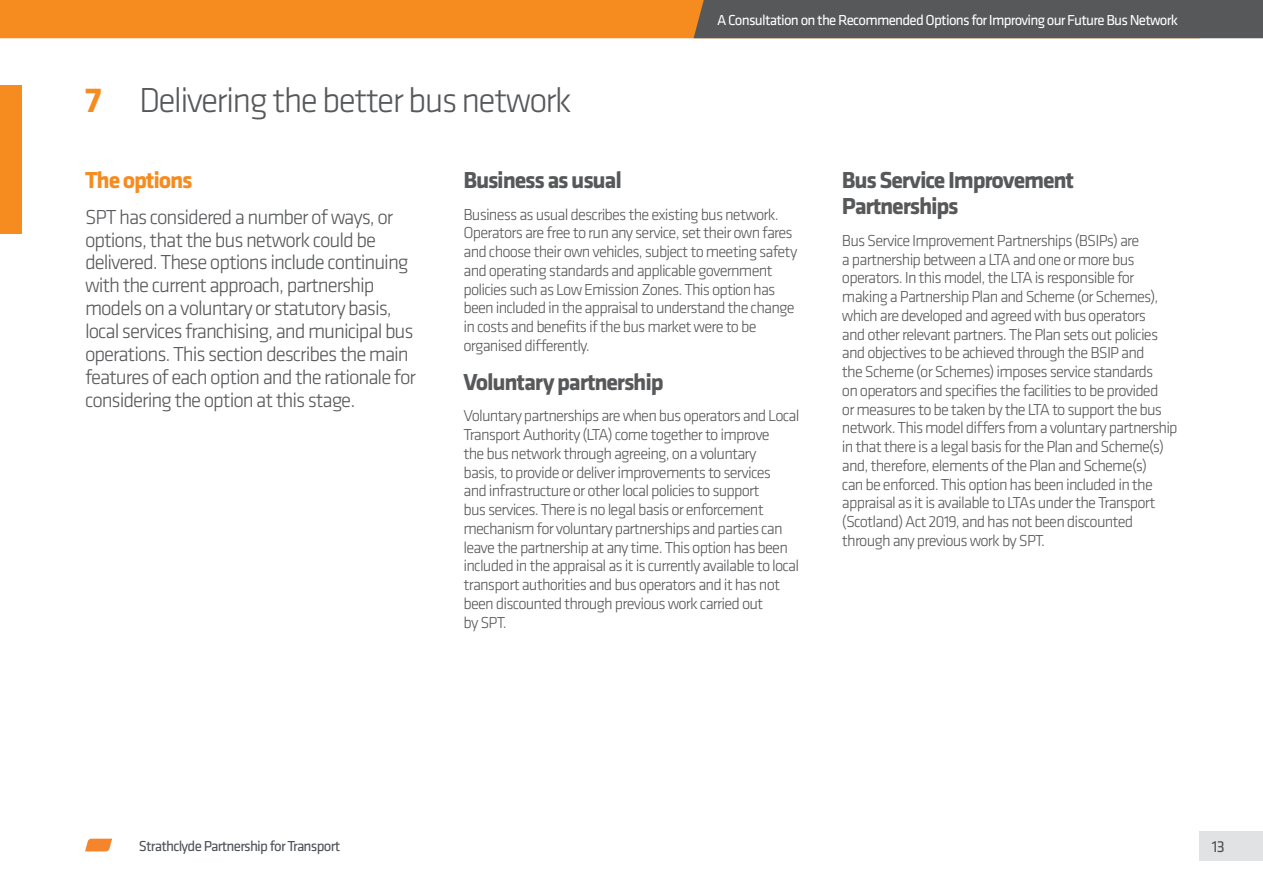
<style>
.page{position:relative;width:1263px;height:893px;background:#fff}
.page>*{position:absolute;margin:0;border:0;box-sizing:border-box;transform-origin:0 0}
.t1{font:300 36px "Klavika";letter-spacing:-.05em;color:#57585a}
.t2{font:700 24px/26.2px "Klavika";letter-spacing:-.05em;color:#57585a}
.t3{font:700 24px "Klavika";letter-spacing:-.05em;color:#f68b1f}
.t4{font:300 21px/22.8px "Klavika";letter-spacing:-.05em;color:#57585a}
.t5{font:300 16.5px/18.8px "Klavika";letter-spacing:-.05em;color:#57585a}
.t6{font:16.5px "Klavika";color:#4b5157}
.t7{font:15px "Klavika";letter-spacing:-.05em;color:#fff}
.t8{font:15px "Klavika";letter-spacing:-.05em;color:#4b5157}
.s1{font-weight:700;color:#f68b1f}
</style>
<div class="page">
<div style="left:0;top:0;width:693px;height:38px;background:#f68b1f"></div>
<div style="left:693px;top:0;width:570px;height:38px;background:#57585a"></div>
<div style="left:1199px;top:831px;width:64px;height:30px;background:#e1e2e4"></div>
<svg style="left:85px;top:839px;width:27px;height:12px"></svg>
<div style="left:0;top:85px;width:21px;height:149px;background:#f68b1f"></div>
<h1 class="t1" style="left:85px;top:78px;width:488px"><span class="s1">7</span> Delivering the better bus network</h1>
<p class="t7" style="left:717px;top:10px;width:462px">A Consultation on the Recommended Options for Improving our Future Bus Network</p>
<h2 class="t3" style="left:85px;top:163px;width:109px">The options</h2>
<p class="t4" style="left:85px;top:205px;width:333px">SPT has considered a number of ways, or options, that the bus network could be delivered. These options include continuing with the current approach, partnership models on a voluntary or statutory basis, local services franchising, and municipal bus operations. This section describes the main features of each option and the rationale for considering the option at this stage.</p>
<h2 class="t2" style="left:463px;top:166px;width:160px">Business as usual</h2>
<p class="t5" style="left:463px;top:205px;width:335px">Business as usual describes the existing bus network.<br>Operators are free to run any service, set their own fares and choose their own vehicles, subject to meeting safety and operating standards and applicable government policies such as Low Emission Zones. This option has been included in the appraisal to understand the change in costs and benefits if the bus market were to be organised differently.</p>
<h2 class="t2" style="left:463px;top:368px;width:202px">Voluntary partnership</h2>
<p class="t5" style="left:463px;top:406px;width:337px">Voluntary partnerships are when bus operators and Local Transport Authority (LTA) come together to improve<br>the bus network through agreeing, on a voluntary<br>basis, to provide or deliver improvements to services<br>and infrastructure or other local policies to support<br>bus services. There is no legal basis or enforcement mechanism for voluntary partnerships and parties can leave the partnership at any time. This option has been included in the appraisal as it is currently available to local transport authorities and bus operators and it has not been discounted through previous work carried out<br>by SPT.</p>
<h2 class="t2" style="left:842px;top:166px;width:234px">Bus Service Improvement<br>Partnerships</h2>
<p class="t5" style="left:842px;top:231px;width:337px">Bus Service Improvement Partnerships (BSIPs) are<br>a partnership between a LTA and one or more bus operators. In this model, the LTA is responsible for making a Partnership Plan and Scheme (or Schemes), which are developed and agreed with bus operators<br>and other relevant partners. The Plan sets out policies and objectives to be achieved through the BSIP and<br>the Scheme (or Schemes) imposes service standards<br>on operators and specifies the facilities to be provided<br>or measures to be taken by the LTA to support the bus network. This model differs from a voluntary partnership in that there is a legal basis for the Plan and Scheme(s) and, therefore, elements of the Plan and Scheme(s)<br>can be enforced. This option has been included in the appraisal as it is available to LTAs under the Transport (Scotland) Act 2019, and has not been discounted through any previous work by SPT.</p>
<p class="t8" style="left:139px;top:836px;width:203px">Strathclyde Partnership for Transport</p>
<p class="t6" style="left:1212px;top:835px;width:14px">13</p>
</div>
